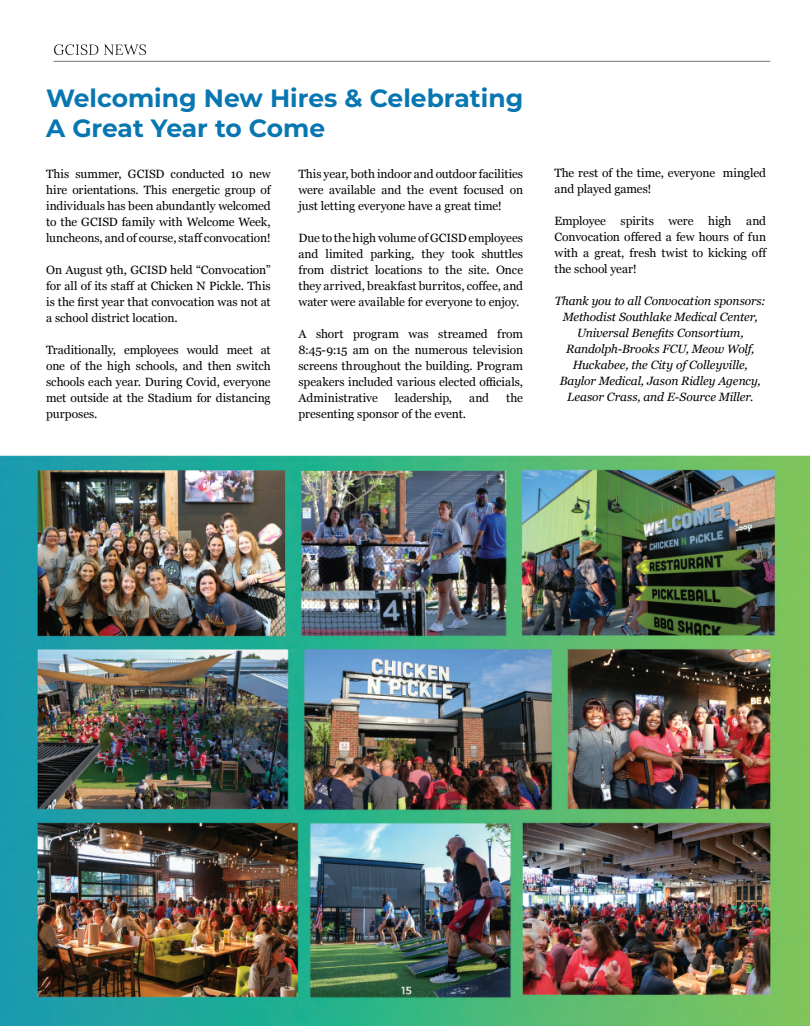
<style>
.page{position:relative;width:810px;height:1026px;background:#fff}
.page>*{position:absolute;margin:0;border:0;box-sizing:border-box;transform-origin:0 0}
.t1{font:700 25px/30px "Montserrat";color:#0876b1}
.t2{font:12px/16px "Georgia";letter-spacing:-.005em;color:#000;text-align:justify}
.t3{font:italic 12px/16px "Georgia";letter-spacing:-.01em;color:#000;text-align:center}
</style>
<div class="page">
<img style="left:0;top:44px;width:810px;height:982px">
<h1 class="t1" style="left:46px;top:82px;width:479px">Welcoming New Hires &amp; Celebrating<br>A Great Year to Come</h1>
<p class="t2" style="left:46px;top:165px;width:226px">This summer, GCISD conducted 10 new hire orientations. This energetic group of individuals has been abundantly welcomed to the GCISD family with Welcome Week, luncheons, and of course, staff convocation!</p>
<p class="t2" style="left:46px;top:261px;width:226px">On August 9th, GCISD held “Convocation” for all of its staff at Chicken N Pickle. This is the first year that convocation was not at a school district location.</p>
<p class="t2" style="left:46px;top:341px;width:226px">Traditionally, employees would meet at one of the high schools, and then switch schools each year. During Covid, everyone met outside at the Stadium for distancing purposes.</p>
<p class="t2" style="left:298px;top:165px;width:226px">This year, both indoor and outdoor facilities were available and the event focused on just letting everyone have a great time!</p>
<p class="t2" style="left:298px;top:229px;width:226px">Due to the high volume of GCISD employees and limited parking, they took shuttles from district locations to the site. Once they arrived, breakfast burritos, coffee, and water were available for everyone to enjoy.</p>
<p class="t2" style="left:298px;top:325px;width:226px">A short program was streamed from 8:45-9:15 am on the numerous television screens throughout the building. Program speakers included various elected officials, Administrative</p>
<p class="t2" style="left:395px;top:389px;width:59px">leadership,</p>
<p class="t2" style="left:469px;top:389px;width:21px">and</p>
<p class="t2" style="left:506px;top:389px;width:18px">the</p>
<p class="t2" style="left:298px;top:405px;width:169px">presenting sponsor of the event.</p>
<p class="t2" style="left:554px;top:164px;width:213px">The rest of the time, everyone mingled and played games!</p>
<p class="t2" style="left:554px;top:212px;width:214px">Employee spirits were high and Convocation offered a few hours of fun with a great, fresh twist to kicking off the school year!</p>
<p class="t3" style="left:555px;top:292px;width:213px">Thank you to all Convocation sponsors:<br>Methodist Southlake Medical Center, Universal Benefits Consortium, Randolph-Brooks FCU, Meow Wolf, Huckabee, the City of Colleyville, Baylor Medical, Jason Ridley Agency, Leasor Crass, and E-Source Miller.</p>
</div>
